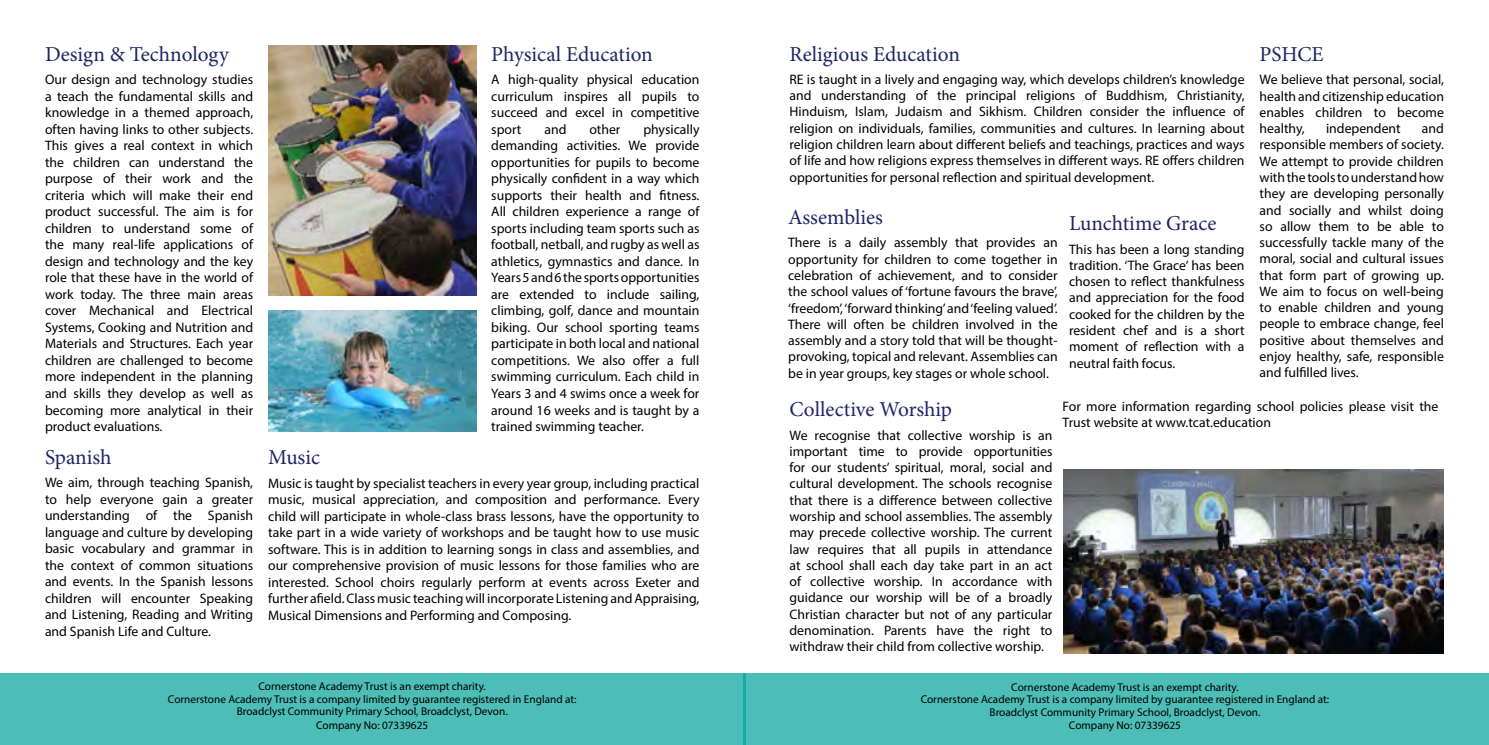
<style>
.page{position:relative;width:1489px;height:745px;background:#fff}
.page>*{position:absolute;margin:0;border:0;box-sizing:border-box;transform-origin:0 0}
.t1{font:21.25px "Minion Pro";color:#1e2564}
.t2{font:13.75px/16.5px "Myriad Pro";color:#000;text-align:justify}
.t3{font:11.25px/12.9px "Myriad Pro";color:#000;text-align:center}
</style>
<div class="page">
<img style="left:268px;top:45px;width:208px;height:251px">
<img style="left:268px;top:310px;width:208px;height:121px">
<img style="left:1063px;top:469px;width:380px;height:184px">
<div style="left:743px;top:673px;width:745px;height:71px;background:#4dbeb7"></div>
<div style="left:0;top:673px;width:745px;height:71px;background:#4dbeb7"></div>
<h1 class="t1" style="left:45px;top:39px;width:185px">Design &amp; Technology</h1>
<p class="t2" style="left:45px;top:71px;width:210px">Our design and technology studies a teach the fundamental skills and knowledge in a themed approach, often having links to other subjects.<br>This gives a real context in which the children can understand the purpose of their work and the criteria which will make their end product successful. The aim is for children to understand some of the many real-life applications of design and technology and the key role that these have in the world of work today. The three main areas cover Mechanical and Electrical Systems, Cooking and Nutrition and Materials and Structures. Each year children are challenged to become more independent in the planning and skills they develop as well as becoming more analytical in their product evaluations.</p>
<h1 class="t1" style="left:45px;top:442px;width:68px">Spanish</h1>
<p class="t2" style="left:45px;top:473px;width:210px">We aim, through teaching Spanish, to help everyone gain a greater understanding of the Spanish language and culture by developing basic vocabulary and grammar in the context of common situations and events. In the Spanish lessons children will encounter Speaking and Listening, Reading and Writing and Spanish Life and Culture.</p>
<h1 class="t1" style="left:491px;top:39px;width:163px">Physical Education</h1>
<p class="t2" style="left:491px;top:71px;width:210px">A high-quality physical education curriculum inspires all pupils to succeed and excel in competitive sport</p>
<p class="t2" style="left:491px;top:120px;width:210px;text-indent:152px">physically demanding activities. We provide opportunities for pupils to become physically confident in a way which supports their health and fitness.<br>All children experience a range of sports including team sports such as football, netball, and rugby as well as athletics, gymnastics and dance. In Years 5 and 6 the sports opportunities are extended to include sailing, climbing, golf, dance and mountain biking. Our school sporting teams participate in both local and national competitions. We also offer a full swimming curriculum. Each child in Years 3 and 4 swims once a week for around 16 weeks and is taught by a trained swimming teacher.</p>
<p class="t2" style="left:544px;top:120px;width:24px">and</p>
<p class="t2" style="left:589px;top:120px;width:33px">other</p>
<h1 class="t1" style="left:268px;top:442px;width:53px">Music</h1>
<p class="t2" style="left:268px;top:474px;width:433px">Music is taught by specialist teachers in every year group, including practical music, musical appreciation, and composition and performance. Every child will participate in whole-class brass lessons, have the opportunity to take part in a wide variety of workshops and be taught how to use music software. This is in addition to learning songs in class and assemblies, and our comprehensive provision of music lessons for those families who are interested. School choirs regularly perform at events across Exeter and further afield. Class music teaching will incorporate Listening and Appraising, Musical Dimensions and Performing and Composing.</p>
<p class="t3" style="left:168px;top:679px;width:410px">Cornerstone Academy Trust is an exempt charity.<br>Cornerstone Academy Trust is a company limited by guarantee registered in England at:<br>Broadclyst Community Primary School, Broadclyst, Devon.<br>Company No: 07339625</p>
<h1 class="t1" style="left:789px;top:39px;width:172px">Religious Education</h1>
<p class="t2" style="left:789px;top:71px;width:456px">RE is taught in a lively and engaging way, which develops children’s knowledge and understanding of the principal religions of Buddhism, Christianity, Hinduism, Islam, Judaism and Sikhism. Children consider the influence of religion on individuals, families, communities and cultures. In learning about religion children learn about different beliefs and teachings, practices and ways of life and how religions express themselves in different ways. RE offers children opportunities for personal reflection and spiritual development.</p>
<h1 class="t1" style="left:788px;top:203px;width:96px">Assemblies</h1>
<p class="t2" style="left:788px;top:234px;width:271px">There is a daily assembly that provides an opportunity for children to come together in celebration of achievement, and to consider the school values of ‘fortune favours the brave’, ‘freedom’, ‘forward thinking’ and ‘feeling valued’.<br>There will often be children involved in the assembly and a story told that will be thought&shy;provoking, topical and relevant. Assemblies can be in year groups, key stages or whole school.</p>
<h1 class="t1" style="left:789px;top:395px;width:164px">Collective Worship</h1>
<p class="t2" style="left:789px;top:426px;width:264px">We recognise that collective worship is an important time to provide opportunities for our students’ spiritual, moral, social and cultural development. The schools recognise that there is a difference between collective worship and school assemblies. The assembly may precede collective worship. The current law requires that all pupils in attendance at school shall each day take part in an act of collective worship. In accordance with guidance our worship will be of a broadly Christian character but not of any particular denomination. Parents have the right to withdraw their child from collective worship.</p>
<h1 class="t1" style="left:1259px;top:40px;width:66px">PSHCE</h1>
<p class="t2" style="left:1259px;top:71px;width:186px">We believe that personal, social, health and citizenship education enables children to become healthy,</p>
<p class="t2" style="left:1259px;top:120px;width:186px;text-indent:162px">and responsible members of society.<br>We attempt to provide children with the tools to understand how they are developing personally and socially and whilst doing so allow them to be able to successfully tackle many of the moral, social and cultural issues that form part of growing up.<br>We aim to focus on well-being to enable children and young people to embrace change, feel positive about themselves and enjoy healthy, safe, responsible and fulfilled lives.</p>
<p class="t2" style="left:1325px;top:120px;width:76px">independent</p>
<h1 class="t1" style="left:1068px;top:209px;width:149px">Lunchtime Grace</h1>
<p class="t2" style="left:1068px;top:240px;width:177px">This has been a long standing tradition. ‘The Grace’ has been chosen to reflect thankfulness and appreciation for the food cooked for the children by the resident chef and is a short moment of reflection with a neutral faith focus.</p>
<p class="t2" style="left:1062px;top:398px;width:377px">For more information regarding school policies please visit the<br>Trust website at www.tcat.education</p>
<p class="t3" style="left:920px;top:679px;width:410px">Cornerstone Academy Trust is an exempt charity.<br>Cornerstone Academy Trust is a company limited by guarantee registered in England at:<br>Broadclyst Community Primary School, Broadclyst, Devon.<br>Company No: 07339625</p>
</div>
